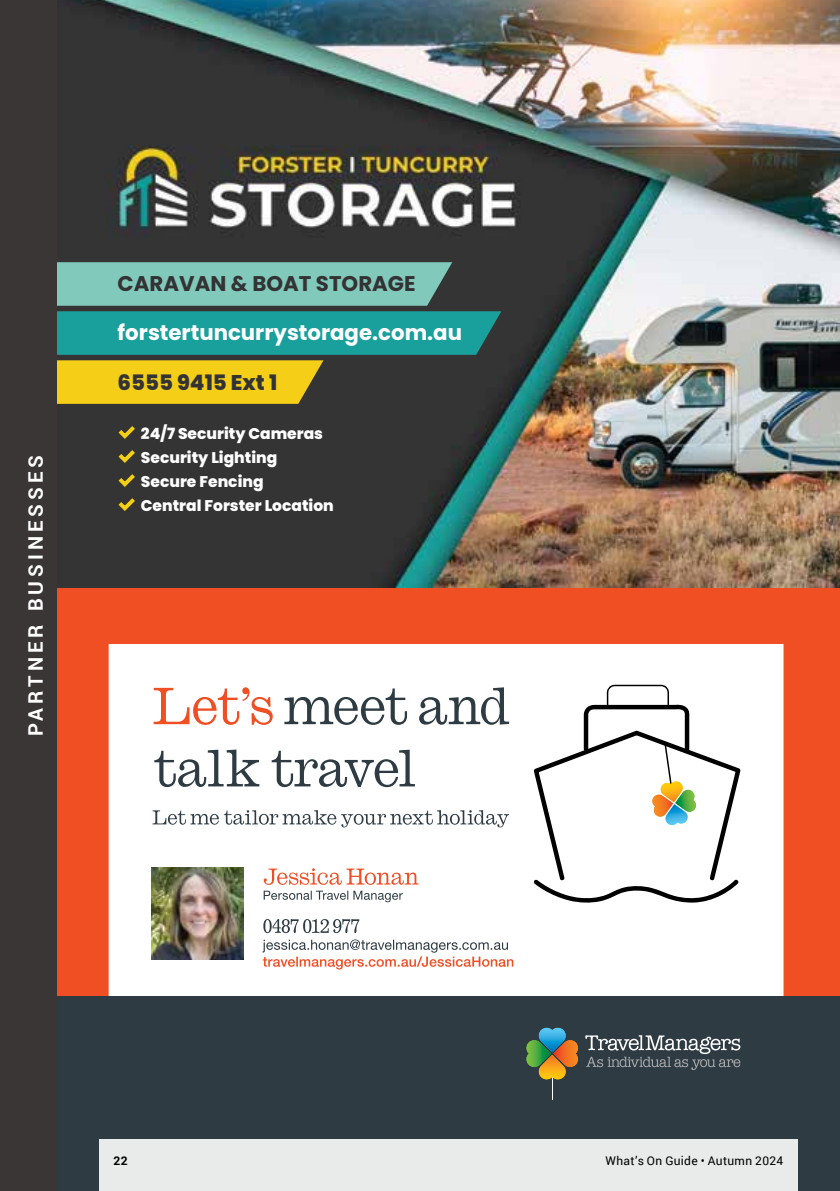
<style>
.page{position:relative;width:840px;height:1191px;background:#fff}
.page>*{position:absolute;margin:0;border:0;box-sizing:border-box;transform-origin:0 0}
.t1{font:700 21.2px "Poppins";color:#fff}
.t2{font:700 21.2px "Poppins";color:#333335}
.t3{font:800 21.2px "Poppins";color:#333335}
.t4{font:700 20px "Roboto";letter-spacing:.2em;color:#fff}
.t5{font:800 15.4px/24px "Poppins";color:#fff}
.t6{font:12px "Roboto";letter-spacing:.025em;color:#000}
.t7{font:700 12px "Roboto";color:#000}
</style>
<div class="page">
<div style="left:28px;top:587px;width:811px;height:604px;background:#f04e23"></div>
<div style="left:108px;top:644px;width:676px;height:352px;background:#fff"></div>
<div style="left:28px;top:996px;width:811px;height:195px;background:#2e3b42"></div>
<svg style="left:263px;top:868px;width:155px;height:34px;background:#edd9d4"></svg>
<svg style="left:263px;top:919px;width:96px;height:14px"></svg>
<svg style="left:262px;top:939px;width:251px;height:30px;background:#e8d7d2"></svg>
<img style="left:152px;top:867px;width:91px;height:92px">
<svg style="left:526px;top:1027px;width:52px;height:73px"></svg>
<svg style="left:585px;top:1035px;width:155px;height:35px"></svg>
<svg style="left:153px;top:687px;width:119px;height:38px"></svg>
<svg style="left:284px;top:687px;width:225px;height:38px;background:#c9ccce"></svg>
<svg style="left:154px;top:749px;width:260px;height:38px;background:#c9ccce"></svg>
<svg style="left:152px;top:810px;width:357px;height:17px;background:#d3d5d7"></svg>
<svg style="left:533px;top:684px;width:207px;height:218px;background:#e6e6e4"></svg>
<img style="left:57px;top:0;width:782px;height:587px">
<svg style="left:57px;top:262px;width:444px;height:142px;background:#629671"></svg>
<svg style="left:114px;top:422px;width:25px;height:92px;background:#4d482f"></svg>
<div style="left:99px;top:1140px;width:698px;height:51px;background:#e9ebeb"></div>
<div style="left:0;top:0;width:57px;height:1191px;background:#3b3636"></div>
<p class="t4" style="left:22px;top:736px;width:282px;rotate:-90deg">PARTNER BUSINESSES</p>
<h1 class="t2" style="left:118px;top:271px;width:299px">CARAVAN &amp; BOAT STORAGE</h1>
<h1 class="t1" style="left:118px;top:320px;width:345px">forstertuncurrystorage.com.au</h1>
<h1 class="t3" style="left:118px;top:370px;width:161px">6555 9415 Ext 1</h1>
<p class="t5" style="left:141px;top:421px;width:194px">24/7 Security Cameras<br>Security Lighting<br>Secure Fencing<br>Central Forster Location</p>
<p class="t7" style="left:113px;top:1152px;width:16px">22</p>
<p class="t6" style="left:605px;top:1152px;width:179px">What’s On Guide • Autumn 2024</p>
</div>
